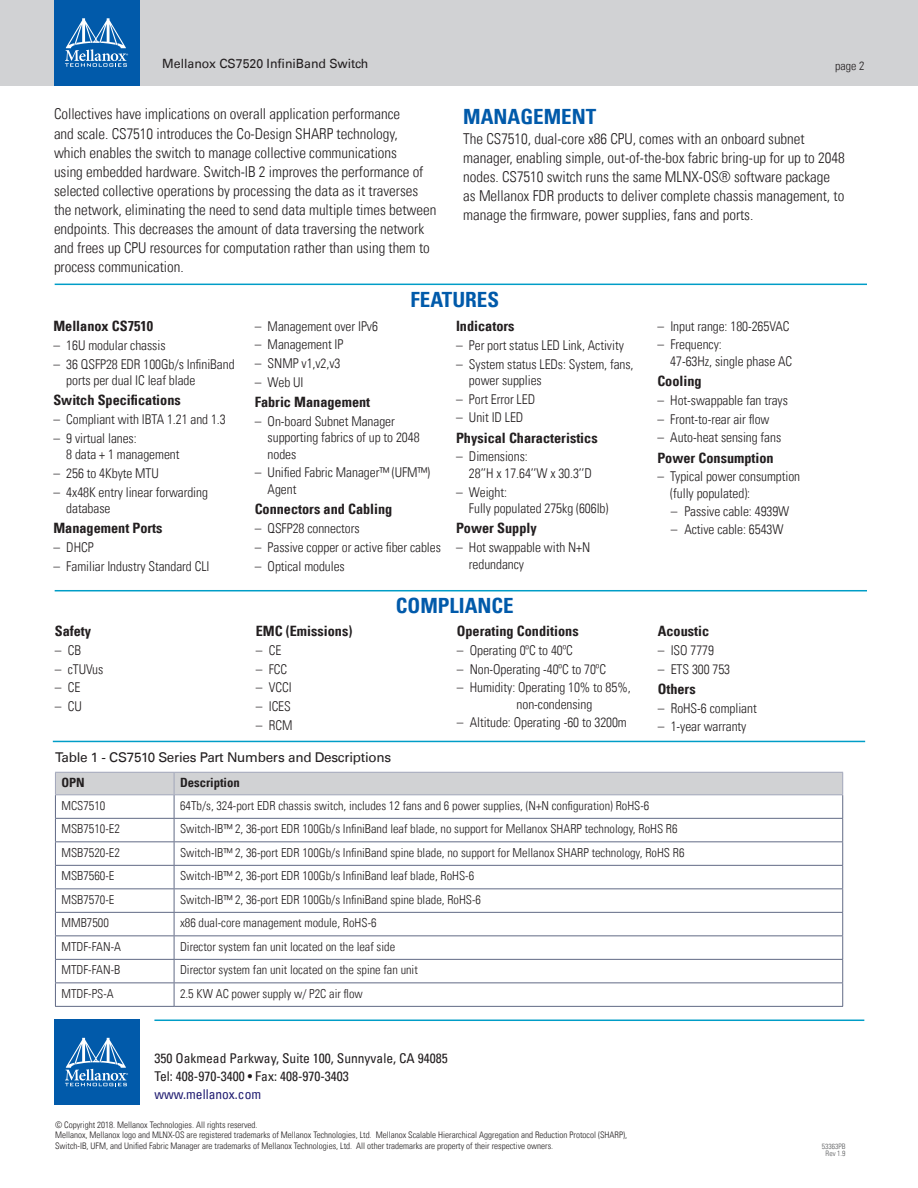
<style>
.page{position:relative;width:918px;height:1188px;background:#fff}
.page>*{position:absolute;margin:0;border:0;box-sizing:border-box;transform-origin:0 0}
.t1{font:700 condensed 21px "Univers LT";color:#015aaa}
.t2{font:300 condensed 15px/19.2px "Univers LT";letter-spacing:-.005em;color:#231f20}
.t3{font:700 condensed 14.25px "Univers LT";color:#231f20}
.t4{font:300 condensed 13.5px/16.5px "Univers LT";letter-spacing:-.005em;color:#231f20}
.t5{font:condensed 13.5px/18px "Univers LT";color:#231f20}
.t6{font:13.5px "Univers LT";letter-spacing:-.02em;color:#231f20}
.t7{font:condensed 13.5px "Univers LT";color:#221e72}
.t8{font:12.75px "Univers LT";letter-spacing:-.005em;color:#231f20}
.t9{font:700 condensed 12.75px "Univers LT";letter-spacing:-.005em;color:#231f20}
.t10{font:300 condensed 12.3px "Univers LT";color:#231f20}
.t11{font:300 condensed 12px "Univers LT";color:#231f20}
.t12{font:300 condensed 9px/10.5px "Univers LT";color:#231f20}
.t13{font:300 condensed 7.5px/7.5px "Univers LT";color:#57585a;text-align:center}
</style>
<div class="page">
<div style="left:0;top:0;width:918px;height:85px;background:#d1d2d4"></div>
<hr style="left:154px;top:1020px;width:710px;height:1px;background:#009dc7">
<div style="left:54px;top:0;width:85px;height:85px;background:#015aaa"></div>
<svg style="left:65px;top:18px;width:63px;height:49px"></svg>
<div style="left:54px;top:1020px;width:85px;height:85px;background:#015aaa"></div>
<svg style="left:65px;top:1038px;width:63px;height:48px"></svg>
<hr style="left:55px;top:284px;width:812px;height:1px;background:#009dc7">
<hr style="left:55px;top:590px;width:812px;height:1px;background:#009dc7">
<svg style="left:55px;top:772px;width:788px;height:234px"></svg>
<hr style="left:55px;top:1006px;width:119px;height:1px;background:#616a85">
<hr style="left:174px;top:1006px;width:669px;height:1px;background:#616a85">
<hr style="left:53px;top:741px;width:812px;height:1px;background:#009dc7">
<p class="t8" style="left:162px;top:56px;width:208px">Mellanox CS7520 InfiniBand Switch</p>
<p class="t11" style="left:835px;top:59px;width:31px">page 2</p>
<p class="t2" style="left:54px;top:105px;width:384px">Collectives have implications on overall application performance<br>and scale. CS7510 introduces the Co-Design SHARP technology,<br>which enables the switch to manage collective communications<br>using embedded hardware. Switch-IB 2 improves the performance of selected collective operations by processing the data as it traverses the network, eliminating the need to send data multiple times between endpoints. This decreases the amount of data traversing the network and frees up CPU resources for computation rather than using them to process communication.</p>
<h1 class="t1" style="left:463px;top:103px;width:134px">MANAGEMENT</h1>
<p class="t2" style="left:463px;top:129px;width:383px">The CS7510, dual-core x86 CPU, comes with an onboard subnet manager, enabling simple, out-of-the-box fabric bring-up for up to 2048 nodes. CS7510 switch runs the same MLNX-OS® software package as Mellanox FDR products to deliver complete chassis management, to manage the firmware, power supplies, fans and ports.</p>
<p class="t3" style="left:53px;top:318px;width:101px">Mellanox CS7510</p>
<p class="t4" style="left:53px;top:337px;width:114px">– 16U modular chassis</p>
<p class="t4" style="left:66px;top:356px;width:170px;text-indent:-13px">– 36 QSFP28 EDR 100Gb/s InfiniBand ports per dual IC leaf blade</p>
<p class="t3" style="left:53px;top:392px;width:129px">Switch Specifications</p>
<p class="t4" style="left:53px;top:411px;width:174px">– Compliant with IBTA 1.21 and 1.3</p>
<p class="t4" style="left:66px;top:430px;width:115px;text-indent:-13px">– 9 virtual lanes:<br>8 data + 1 management</p>
<p class="t4" style="left:53px;top:465px;width:107px">– 256 to 4Kbyte MTU</p>
<p class="t4" style="left:66px;top:484px;width:143px;text-indent:-13px">– 4x48K entry linear forwarding database</p>
<p class="t3" style="left:53px;top:520px;width:111px">Management Ports</p>
<p class="t4" style="left:53px;top:539px;width:42px">– DHCP</p>
<p class="t4" style="left:53px;top:558px;width:158px">– Familiar Industry Standard CLI</p>
<p class="t3" style="left:55px;top:622px;width:38px">Safety</p>
<p class="t4" style="left:55px;top:642px;width:28px">– CB</p>
<p class="t4" style="left:55px;top:661px;width:50px">– cTUVus</p>
<p class="t4" style="left:55px;top:679px;width:27px">– CE</p>
<p class="t4" style="left:55px;top:698px;width:29px">– CU</p>
<h1 class="t1" style="left:411px;top:286px;width:90px">FEATURES</h1>
<p class="t4" style="left:255px;top:318px;width:125px">– Management over IPv6</p>
<p class="t4" style="left:255px;top:336px;width:90px">– Management IP</p>
<p class="t4" style="left:255px;top:355px;width:87px">– SNMP v1,v2,v3</p>
<p class="t4" style="left:255px;top:374px;width:50px">– Web UI</p>
<p class="t3" style="left:255px;top:393px;width:117px">Fabric Management</p>
<p class="t4" style="left:268px;top:413px;width:153px;text-indent:-13px">– On-board Subnet Manager supporting fabrics of up to 2048 nodes</p>
<p class="t4" style="left:268px;top:464px;width:164px;text-indent:-13px">– Unified Fabric Manager™ (UFM™)<br>Agent</p>
<p class="t3" style="left:255px;top:500px;width:139px">Connectors and Cabling</p>
<p class="t4" style="left:255px;top:520px;width:106px">– QSFP28 connectors</p>
<p class="t4" style="left:255px;top:539px;width:188px">– Passive copper or active fiber cables</p>
<p class="t4" style="left:255px;top:558px;width:92px">– Optical modules</p>
<p class="t3" style="left:456px;top:318px;width:60px">Indicators</p>
<p class="t4" style="left:456px;top:337px;width:169px">– Per port status LED Link, Activity</p>
<p class="t4" style="left:469px;top:356px;width:166px;text-indent:-13px">– System status LEDs: System, fans, power supplies</p>
<p class="t4" style="left:456px;top:391px;width:81px">– Port Error LED</p>
<p class="t4" style="left:456px;top:409px;width:69px">– Unit ID LED</p>
<p class="t3" style="left:456px;top:429px;width:143px">Physical Characteristics</p>
<p class="t4" style="left:469px;top:448px;width:124px;text-indent:-13px">– Dimensions:<br>28’’H x 17.64’’W x 30.3’’D</p>
<p class="t4" style="left:469px;top:484px;width:141px;text-indent:-13px">– Weight:<br>Fully populated 275kg (606lb)</p>
<p class="t3" style="left:456px;top:520px;width:82px">Power Supply</p>
<p class="t4" style="left:469px;top:539px;width:123px;text-indent:-13px">– Hot swappable with N+N redundancy</p>
<p class="t3" style="left:256px;top:622px;width:98px">EMC (Emissions)</p>
<p class="t4" style="left:256px;top:642px;width:27px">– CE</p>
<p class="t4" style="left:256px;top:661px;width:33px">– FCC</p>
<p class="t4" style="left:256px;top:679px;width:37px">– VCCI</p>
<p class="t4" style="left:256px;top:698px;width:37px">– ICES</p>
<p class="t4" style="left:256px;top:717px;width:38px">– RCM</p>
<h1 class="t1" style="left:396px;top:593px;width:119px">COMPLIANCE</h1>
<p class="t3" style="left:457px;top:622px;width:123px">Operating Conditions</p>
<p class="t4" style="left:457px;top:642px;width:118px">– Operating 0ºC to 40ºC</p>
<p class="t4" style="left:457px;top:661px;width:151px">– Non-Operating -40ºC to 70ºC</p>
<p class="t4" style="left:517px;top:679px;width:116px;text-indent:-60px">– Humidity: Operating 10% to 85%, non-condensing</p>
<p class="t4" style="left:457px;top:714px;width:172px">– Altitude: Operating -60 to 3200m</p>
<p class="t4" style="left:657px;top:318px;width:134px">– Input range: 180-265VAC</p>
<p class="t4" style="left:670px;top:336px;width:123px;text-indent:-13px">– Frequency:<br>47-63Hz, single phase AC</p>
<p class="t3" style="left:657px;top:372px;width:46px">Cooling</p>
<p class="t4" style="left:657px;top:392px;width:132px">– Hot-swappable fan trays</p>
<p class="t4" style="left:657px;top:411px;width:114px">– Front-to-rear air flow</p>
<p class="t4" style="left:657px;top:429px;width:125px">– Auto-heat sensing fans</p>
<p class="t3" style="left:657px;top:449px;width:118px">Power Consumption</p>
<p class="t4" style="left:670px;top:468px;width:131px;text-indent:-13px">– Typical power consumption (fully populated):</p>
<p class="t4" style="left:671px;top:503px;width:120px">– Passive cable: 4939W</p>
<p class="t4" style="left:671px;top:521px;width:114px">– Active cable: 6543W</p>
<p class="t3" style="left:658px;top:622px;width:53px">Acoustic</p>
<p class="t4" style="left:658px;top:642px;width:58px">– ISO 7779</p>
<p class="t4" style="left:658px;top:661px;width:74px">– ETS 300 753</p>
<p class="t3" style="left:658px;top:680px;width:39px">Others</p>
<p class="t4" style="left:658px;top:700px;width:101px">– RoHS-6 compliant</p>
<p class="t4" style="left:658px;top:718px;width:90px">– 1-year warranty</p>
<p class="t6" style="left:55px;top:749px;width:338px">Table 1 - CS7510 Series Part Numbers and Descriptions</p>
<p class="t9" style="left:61px;top:775px;width:25px">OPN</p>
<p class="t9" style="left:180px;top:775px;width:61px">Description</p>
<p class="t10" style="left:61px;top:798px;width:45px">MCS7510</p>
<p class="t10" style="left:180px;top:798px;width:471px">64Tb/s, 324-port EDR chassis switch, includes 12 fans and 6 power supplies, (N+N configuration) RoHS-6</p>
<p class="t10" style="left:61px;top:822px;width:60px">MSB7510-E2</p>
<p class="t10" style="left:180px;top:822px;width:499px">Switch-IB™ 2, 36-port EDR 100Gb/s InfiniBand leaf blade, no support for Mellanox SHARP technology, RoHS R6</p>
<p class="t10" style="left:61px;top:845px;width:60px">MSB7520-E2</p>
<p class="t10" style="left:180px;top:845px;width:506px">Switch-IB™ 2, 36-port EDR 100Gb/s InfiniBand spine blade, no support for Mellanox SHARP technology, RoHS R6</p>
<p class="t10" style="left:61px;top:869px;width:54px">MSB7560-E</p>
<p class="t10" style="left:180px;top:869px;width:296px">Switch-IB™ 2, 36-port EDR 100Gb/s InfiniBand leaf blade, RoHS-6</p>
<p class="t10" style="left:61px;top:892px;width:54px">MSB7570-E</p>
<p class="t10" style="left:180px;top:892px;width:302px">Switch-IB™ 2, 36-port EDR 100Gb/s InfiniBand spine blade, RoHS-6</p>
<p class="t10" style="left:61px;top:916px;width:49px">MMB7500</p>
<p class="t10" style="left:180px;top:916px;width:198px">x86 dual-core management module, RoHS-6</p>
<p class="t10" style="left:61px;top:939px;width:61px">MTDF-FAN-A</p>
<p class="t10" style="left:180px;top:939px;width:217px">Director system fan unit located on the leaf side</p>
<p class="t10" style="left:61px;top:963px;width:60px">MTDF-FAN-B</p>
<p class="t10" style="left:180px;top:963px;width:239px">Director system fan unit located on the spine fan unit</p>
<p class="t10" style="left:61px;top:986px;width:54px">MTDF-PS-A</p>
<p class="t10" style="left:180px;top:986px;width:184px">2.5 KW AC power supply w/ P2C air flow</p>
<p class="t5" style="left:154px;top:1049px;width:295px">350 Oakmead Parkway, Suite 100, Sunnyvale, CA 94085<br>Tel: 408-970-3400 • Fax: 408-970-3403</p>
<p class="t7" style="left:154px;top:1085px;width:108px">www.mellanox.com</p>
<p class="t12" style="left:55px;top:1119px;width:574px">© Copyright 2018. Mellanox Technologies. All rights reserved.<br>Mellanox, Mellanox logo and MLNX-OS are registered trademarks of Mellanox Technologies, Ltd. Mellanox Scalable Hierarchical Aggregation and Reduction Protocol (SHARP),<br>Switch-IB, UFM, and Unified Fabric Manager are trademarks of Mellanox Technologies, Ltd. All other trademarks are property of their respective owners.</p>
<p class="t13" style="left:822px;top:1142px;width:25px">53363PB<br>Rev 1.9</p>
</div>
